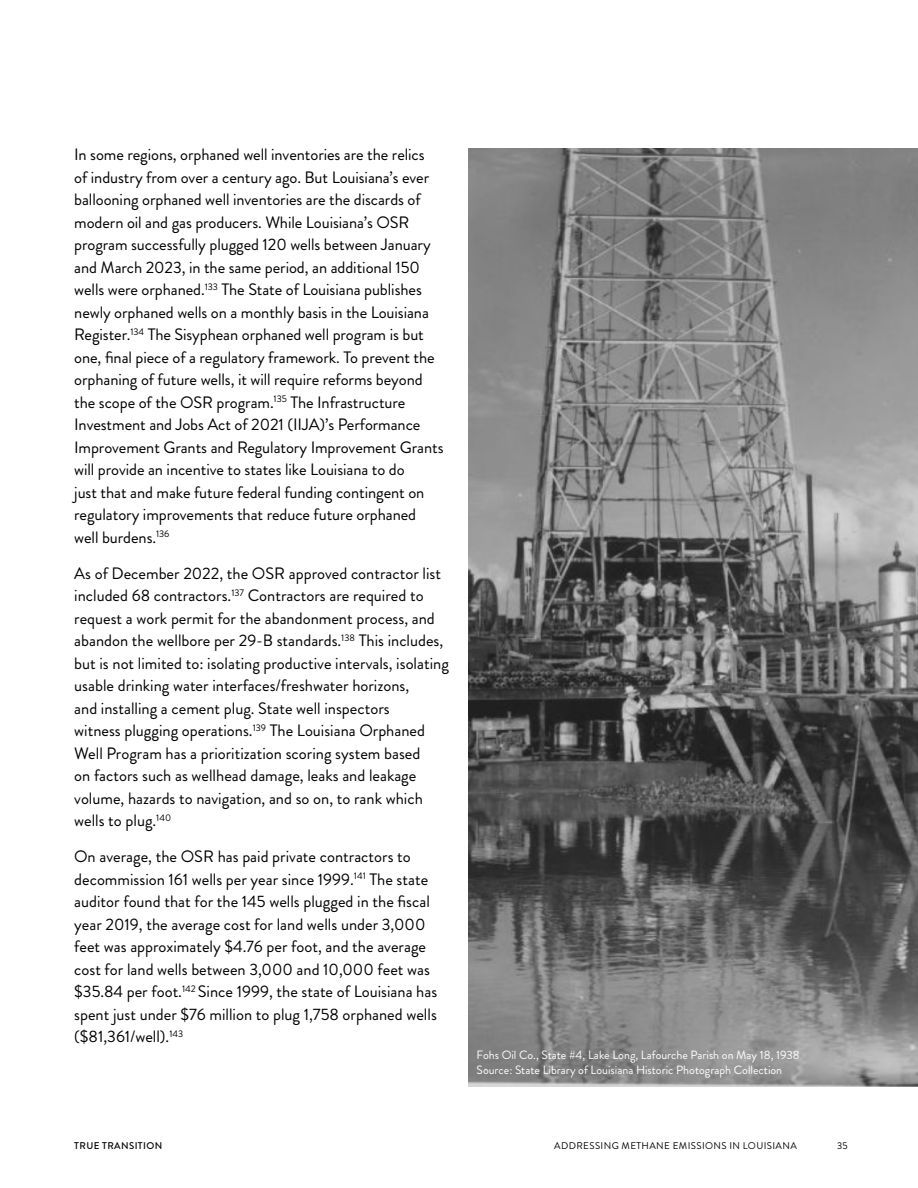
<style>
.page{position:relative;width:918px;height:1188px;background:#fff}
.page>*{position:absolute;margin:0;border:0;box-sizing:border-box;transform-origin:0 0}
.t1{font:16.5px/22.5px "Brandon Grotesque";color:#000}
.t2{font:12px/15px "Brandon Grotesque";color:#fff}
.t3{font:9.75px "Brandon Grotesque";letter-spacing:.04em;color:#000}
.t4{font:500 9.75px "Brandon Grotesque";letter-spacing:.04em;color:#000}
</style>
<div class="page">
<img style="left:468px;top:148px;width:450px;height:939px">
<p class="t1" style="left:74px;top:143px;width:371px">In some regions, orphaned well inventories are the relics<br>of industry from over a century ago. But Louisiana’s ever ballooning orphaned well inventories are the discards of modern oil and gas producers. While Louisiana’s OSR program successfully plugged 120 wells between January and March 2023, in the same period, an additional 150 wells were orphaned.<sup>133</sup> The State of Louisiana publishes newly orphaned wells on a monthly basis in the Louisiana Register.<sup>134</sup> The Sisyphean orphaned well program is but one, final piece of a regulatory framework. To prevent the orphaning of future wells, it will require reforms beyond the scope of the OSR program.<sup>135</sup> The Infrastructure Investment and Jobs Act of 2021 (IIJA)’s Performance Improvement Grants and Regulatory Improvement Grants will provide an incentive to states like Louisiana to do<br>just that and make future federal funding contingent on regulatory improvements that reduce future orphaned well burdens.<sup>136</sup></p>
<p class="t1" style="left:74px;top:562px;width:376px">As of December 2022, the OSR approved contractor list included 68 contractors.<sup>137</sup> Contractors are required to request a work permit for the abandonment process, and abandon the wellbore per 29-B standards.<sup>138</sup> This includes, but is not limited to: isolating productive intervals, isolating usable drinking water interfaces/freshwater horizons,<br>and installing a cement plug. State well inspectors<br>witness plugging operations.<sup>139</sup> The Louisiana Orphaned Well Program has a prioritization scoring system based<br>on factors such as wellhead damage, leaks and leakage volume, hazards to navigation, and so on, to rank which wells to plug.<sup>140</sup></p>
<p class="t1" style="left:74px;top:845px;width:365px">On average, the OSR has paid private contractors to decommission 161 wells per year since 1999.<sup>141</sup> The state auditor found that for the 145 wells plugged in the fiscal year 2019, the average cost for land wells under 3,000 feet was approximately $4.76 per foot, and the average cost for land wells between 3,000 and 10,000 feet was $35.84 per foot.<sup>142</sup> Since 1999, the state of Louisiana has spent just under $76 million to plug 1,758 orphaned wells ($81,361/well).<sup>143</sup></p>
<p class="t2" style="left:477px;top:1048px;width:325px">Fohs Oil Co., State #4, Lake Long, Lafourche Parish on May 18, 1938<br>Source: State Library of Louisiana Historic Photograph Collection</p>
<p class="t4" style="left:74px;top:1138px;width:89px">TRUE TRANSITION</p>
<p class="t3" style="left:554px;top:1138px;width:244px">ADDRESSING METHANE EMISSIONS IN LOUISIANA</p>
<p class="t3" style="left:837px;top:1138px;width:12px">35</p>
</div>
